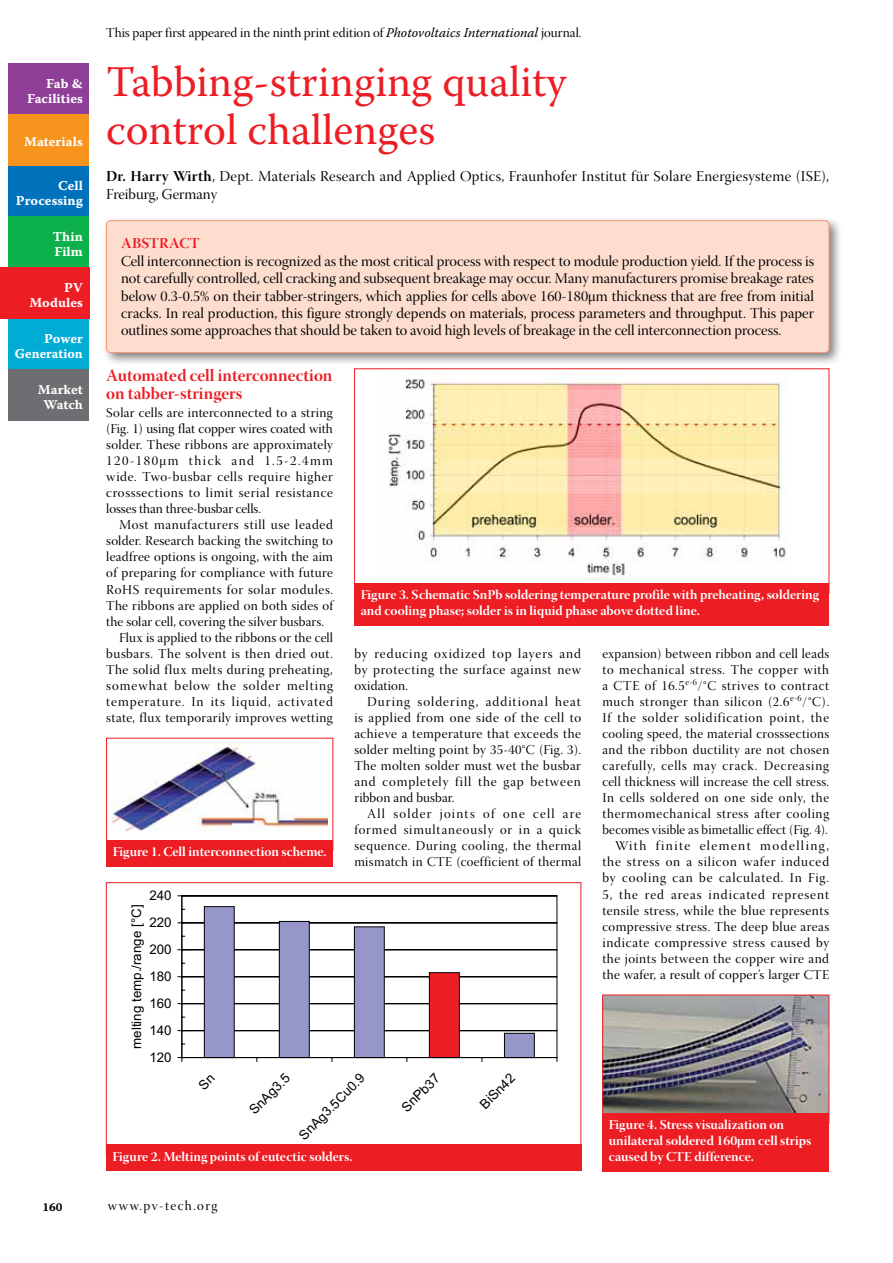
<style>
.page{position:relative;width:893px;height:1263px;background:#fff}
.page>*{position:absolute;margin:0;border:0;box-sizing:border-box;transform-origin:0 0}
.t1{font:43.5px/48px "Warnock Pro";color:#ed1d24}
.t2{font:17.25px/18px "Warnock Pro Bold Disp";color:#ed1d24}
.t3{font:15px/17.2px "Warnock Pro Disp";letter-spacing:.015em;color:#000}
.t4{font:15px "Warnock Pro Bold Disp";letter-spacing:.02em;color:#ed1d24}
.t5{font:13.5px/16px "Warnock Pro Disp";letter-spacing:.04em;color:#000;text-align:justify}
.t6{font:13.5px/15.8px "Warnock Pro Bold Disp";color:#fff}
.t7{font:13.5px/15px "Warnock Pro Bold Capt";color:#fff;text-align:right}
.t8{font:13.5px "Warnock Pro Disp";color:#000}
.t9{font:13.5px "Warnock Pro Disp";letter-spacing:.01em;color:#000}
.t10{font:13.5px "Warnock Pro Disp";letter-spacing:.02em;color:#000}
.t11{font:13.5px "Warnock Pro Disp";letter-spacing:.07em;color:#000}
.t12{font:13.5px "Warnock Pro Disp";letter-spacing:.015em;color:#000}
.t13{font:13.5px "Warnock Pro Disp";letter-spacing:.1em;color:#000}
.t14{font:13.35px "Arial";color:#000}
.t15{font:12px "Warnock Pro Bold Capt";color:#000}
.s1{font-family:"Warnock Pro";font-style:italic}
.s2{font-family:"Warnock Pro Bold Disp"}
</style>
<div class="page">
<div style="left:9px;top:319px;width:80px;height:51px;background:#00acd4"></div>
<div style="left:9px;top:370px;width:80px;height:51px;background:#6d6e71"></div>
<div style="left:9px;top:166px;width:80px;height:51px;background:#0072bc"></div>
<div style="left:9px;top:64px;width:80px;height:51px;background:#903f98"></div>
<div style="left:9px;top:217px;width:80px;height:51px;background:#0db14b"></div>
<div style="left:9px;top:115px;width:80px;height:51px;background:#f7941e"></div>
<div style="left:0;top:268px;width:89px;height:51px;background:#ed1d24"></div>
<div style="left:101px;top:215px;width:741px;height:151px;background:#000;opacity:.5"></div>
<div style="left:107px;top:221px;width:722px;height:131px;background:#fdddce;border-radius:4px"></div>
<div style="left:106px;top:220px;width:723px;height:133px;border:1px solid #f79679;border-radius:4px"></div>
<svg style="left:177px;top:895px;width:380px;height:167px"></svg>
<img style="left:112px;top:745px;width:216px;height:86px">
<div style="left:106px;top:840px;width:227px;height:27px;background:#ed1d24"></div>
<div style="left:106px;top:1144px;width:475px;height:27px;background:#ed1d24"></div>
<img style="left:388px;top:373px;width:399px;height:207px">
<div style="left:354px;top:583px;width:475px;height:43px;background:#ed1d24"></div>
<img style="left:604px;top:997px;width:223px;height:116px">
<div style="left:602px;top:995px;width:227px;height:128px;border:1px solid #ed1d24"></div>
<div style="left:602px;top:1113px;width:227px;height:58px;background:#ed1d24"></div>
<p class="t7" style="left:27px;top:75px;width:57px">Fab &amp;<br>Facilities</p>
<p class="t7" style="left:24px;top:134px;width:60px">Materials</p>
<p class="t7" style="left:16px;top:178px;width:68px">Cell<br>Processing</p>
<p class="t7" style="left:53px;top:229px;width:31px;text-align:left">Thin<br>Film</p>
<p class="t7" style="left:29px;top:280px;width:55px">PV<br>Modules</p>
<p class="t7" style="left:15px;top:331px;width:69px">Power<br>Generation</p>
<p class="t7" style="left:38px;top:382px;width:46px;text-align:center">Market<br>Watch</p>
<p class="t8" style="left:106px;top:25px;width:477px">This paper first appeared in the ninth print edition of <span class="s1">Photovoltaics International</span> journal.</p>
<h1 class="t1" style="left:106px;top:57px;width:462px">Tabbing-stringing quality control challenges</h1>
<p class="t3" style="left:106px;top:169px;width:724px;line-height:18px"><span class="s2">Dr. Harry Wirth</span>, Dept. Materials Research and Applied Optics, Fraunhofer Institut für Solare Energiesysteme (ISE),<br>Freiburg, Germany</p>
<p class="t4" style="left:121px;top:234px;width:80px">Abstract</p>
<p class="t3" style="left:121px;top:254px;width:695px;text-align:justify">Cell interconnection is recognized as the most critical process with respect to module production yield. If the process is not carefully controlled, cell cracking and subsequent breakage may occur. Many manufacturers promise breakage rates below 0.3-0.5% on their tabber-stringers, which applies for cells above 160-180µm thickness that are free from initial cracks. In real production, this figure strongly depends on materials, process parameters and throughput. This paper outlines some approaches that should be taken to avoid high levels of breakage in the cell interconnection process.</p>
<p class="t2" style="left:106px;top:366px;width:228px">Automated cell interconnection on tabber-stringers</p>
<p class="t5" style="left:106px;top:406px;width:228px">Solar cells are interconnected to a string (Fig. 1) using flat copper wires coated with solder. These ribbons are approximately 120-180µm thick and 1.5-2.4mm wide. Two-busbar cells require higher crosssections to limit serial resistance losses than three-busbar cells.</p>
<p class="t5" style="left:119px;top:518px;width:216px">Most manufacturers still use leaded</p>
<p class="t12" style="left:106px;top:534px;width:228px">solder. Research backing the switching to</p>
<p class="t10" style="left:106px;top:550px;width:228px">leadfree options is ongoing, with the aim</p>
<p class="t5" style="left:106px;top:567px;width:228px">of preparing for compliance with future</p>
<p class="t5" style="left:106px;top:583px;width:228px">RoHS requirements for solar modules.</p>
<p class="t10" style="left:106px;top:598px;width:228px">The ribbons are applied on both sides of</p>
<p class="t9" style="left:106px;top:614px;width:219px">the solar cell, covering the silver busbars.</p>
<p class="t9" style="left:119px;top:630px;width:216px">Flux is applied to the ribbons or the cell</p>
<p class="t5" style="left:106px;top:647px;width:228px">busbars. The solvent is then dried out.</p>
<p class="t5" style="left:106px;top:663px;width:228px">The solid flux melts during preheating,</p>
<p class="t11" style="left:106px;top:678px;width:228px">somewhat below the solder melting</p>
<p class="t11" style="left:106px;top:694px;width:228px">temperature. In its liquid, activated</p>
<p class="t5" style="left:106px;top:711px;width:228px">state, flux temporarily improves wetting</p>
<p class="t6" style="left:113px;top:843px;width:216px">Figure 1. Cell interconnection scheme.</p>
<p class="t14" style="left:149px;top:887px;width:24px">240</p>
<p class="t14" style="left:128px;top:1049px;width:146px;rotate:-90deg">melting temp./range [°C]</p>
<p class="t14" style="left:149px;top:914px;width:24px">220</p>
<p class="t14" style="left:149px;top:941px;width:24px">200</p>
<p class="t14" style="left:149px;top:968px;width:24px">180</p>
<p class="t14" style="left:149px;top:995px;width:24px">160</p>
<p class="t14" style="left:149px;top:1022px;width:24px">140</p>
<p class="t14" style="left:149px;top:1048px;width:24px">120</p>
<p class="t6" style="left:361px;top:587px;width:460px">Figure 3. Schematic SnPb soldering temperature profile with preheating, soldering and cooling phase; solder is in liquid phase above dotted line.</p>
<p class="t5" style="left:354px;top:647px;width:228px">by reducing oxidized top layers and by protecting the surface against new oxidation.</p>
<p class="t5" style="left:354px;top:695px;width:228px;text-indent:13px">During soldering, additional heat is applied from one side of the cell to achieve a temperature that exceeds the solder melting point by 35-40°C (Fig. 3).<br>The molten solder must wet the busbar and completely fill the gap between ribbon and busbar.</p>
<p class="t5" style="left:354px;top:807px;width:228px;text-indent:13px">All solder joints of one cell are formed simultaneously or in a quick sequence. During cooling, the thermal mismatch in CTE (coefficient of thermal</p>
<p class="t5" style="left:602px;top:647px;width:228px;text-align:right">expansion) between ribbon and cell leads to mechanical stress. The copper with a CTE of 16.5<sup>e-6</sup>/°C strives to contract much stronger than silicon (2.6<sup>e-6</sup>/°C).<br>If the solder solidification point, the cooling speed, the material crosssections and the ribbon ductility are not chosen carefully, cells may crack. Decreasing cell thickness will increase the cell stress.<br>In cells soldered on one side only, the thermomechanical stress after cooling becomes visible as bimetallic effect (Fig. 4).<br>With finite element modelling, the stress on a silicon wafer induced by cooling can be calculated. In Fig.<br>5, the red areas indicated represent tensile stress, while the blue represents compressive stress. The deep blue areas indicate compressive stress caused by the joints between the copper wire and the wafer, a result of copper’s larger CTE</p>
<p class="t14" style="left:245px;top:1106px;width:53px;rotate:-45deg">SnAg3.5</p>
<p class="t14" style="left:295px;top:1131px;width:88px;rotate:-45deg">SnAg3.5Cu0.9</p>
<p class="t14" style="left:398px;top:1103px;width:49px;rotate:-45deg">SnPb37</p>
<p class="t14" style="left:476px;top:1100px;width:45px;rotate:-45deg">BiSn42</p>
<p class="t6" style="left:112px;top:1148px;width:241px">Figure 2. Melting points of eutectic solders.</p>
<p class="t6" style="left:609px;top:1117px;width:204px">Figure 4. Stress visualization on unilateral soldered 160µm cell strips caused by CTE difference.</p>
<p class="t15" style="left:43px;top:1200px;width:22px">160</p>
<p class="t13" style="left:108px;top:1198px;width:111px">www.pv-tech.org</p>
</div>
